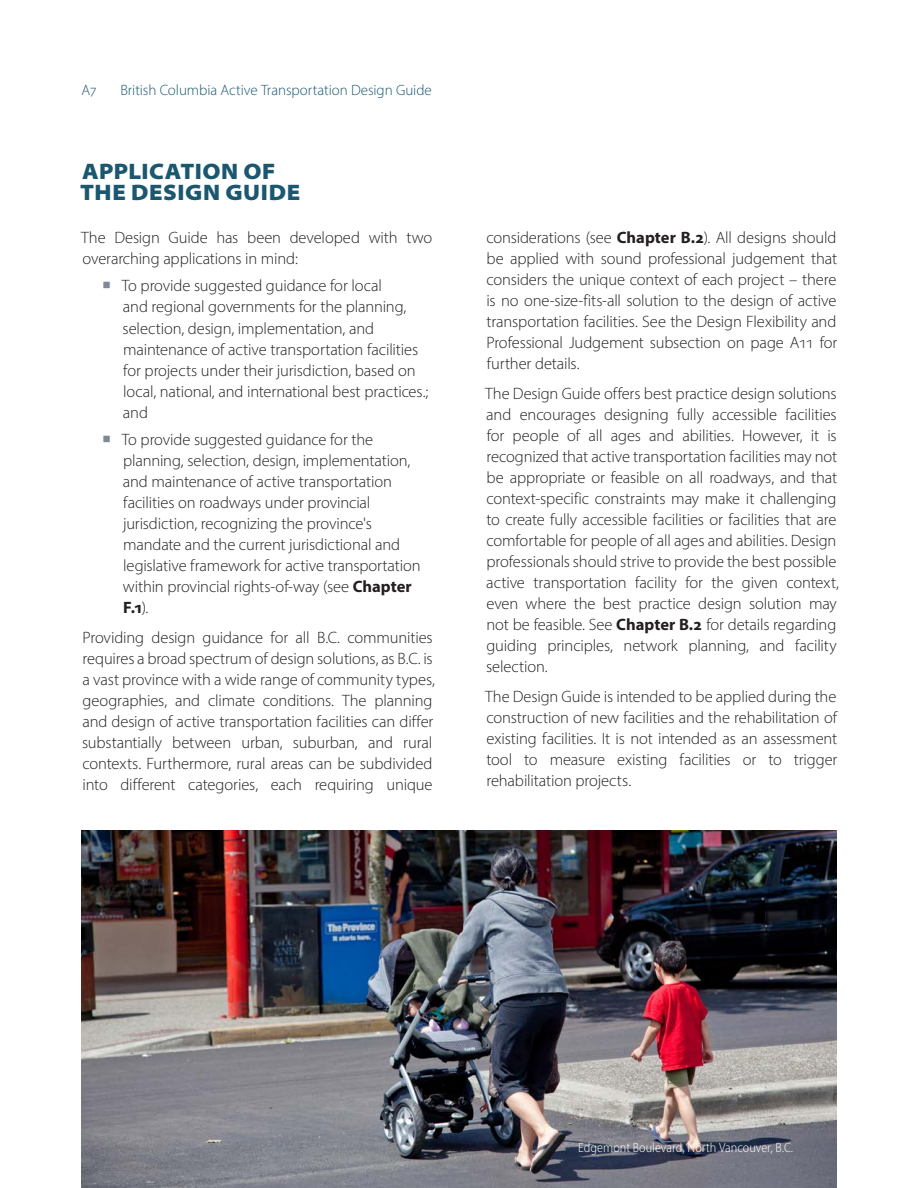
<style>
.page{position:relative;width:918px;height:1188px;background:#fff}
.page>*{position:absolute;margin:0;border:0;box-sizing:border-box;transform-origin:0 0}
.t1{font:900 semi-expanded 22.5px/21px "Myriad Pro";letter-spacing:.025em;color:#1b576f}
.Main_Text{font:300 16.5px/21px "Myriad Pro";letter-spacing:-.005em;color:#231f20}
.t2{font:300 15px "Myriad Pro";letter-spacing:-.005em;color:#1b576f}
.Source_Footer{font:300 semi-condensed 13.5px "Myriad Pro";letter-spacing:.005em;color:#fff}
.s1{color:#7e8995}
.s2{font-weight:700}
</style>
<div class="page">
<img style="left:81px;top:831px;width:756px;height:357px">
<p class="t2" style="left:81px;top:81px;width:17px">A7</p>
<p class="t2" style="left:120px;top:81px;width:313px">British Columbia Active Transportation Design Guide</p>
<h2 class="t1" style="left:80px;top:160px;width:221px">APPLICATION OF<br>THE DESIGN GUIDE</h2>
<p class="Main_Text" style="left:81px;top:227px;width:353px">The Design Guide has been developed with two overarching applications in mind:</p>
<p class="Main_Text" style="left:123px;top:275px;width:307px;text-indent:-21px"><span class="s1">○</span> To provide suggested guidance for local<br>and regional governments for the planning, selection, design, implementation, and maintenance of active transportation facilities for projects under their jurisdiction, based on local, national, and international best practices.; and</p>
<p class="Main_Text" style="left:123px;top:429px;width:299px;text-indent:-21px"><span class="s1">○</span> To provide suggested guidance for the planning, selection, design, implementation, and maintenance of active transportation facilities on roadways under provincial jurisdiction, recognizing the province's mandate and the current jurisdictional and legislative framework for active transportation within provincial rights-of-way (see <span class="s2">Chapter F.1</span>).</p>
<p class="Main_Text" style="left:82px;top:626px;width:354px">Providing design guidance for all B.C. communities requires a broad spectrum of design solutions, as B.C. is a vast province with a wide range of community types, geographies, and climate conditions. The planning and design of active transportation facilities can differ substantially between urban, suburban, and rural contexts. Furthermore, rural areas can be subdivided into different categories, each requiring unique</p>
<p class="Main_Text" style="left:486px;top:227px;width:353px;text-align:justify">considerations (see <span class="s2">Chapter B.2</span>). All designs should be applied with sound professional judgement that considers the unique context of each project – there is no one-size-fits-all solution to the design of active transportation facilities. See the Design Flexibility and Professional Judgement subsection on page A11 for further details.</p>
<p class="Main_Text" style="left:485px;top:383px;width:355px">The Design Guide offers best practice design solutions and encourages designing fully accessible facilities for people of all ages and abilities. However, it is recognized that active transportation facilities may not be appropriate or feasible on all roadways, and that context-specific constraints may make it challenging to create fully accessible facilities or facilities that are comfortable for people of all ages and abilities. Design professionals should strive to provide the best possible active transportation facility for the given context, even where the best practice design solution may not be feasible. See <span class="s2">Chapter B.2</span> for details regarding guiding principles, network planning, and facility selection.</p>
<p class="Main_Text" style="left:485px;top:686px;width:354px;text-align:justify">The Design Guide is intended to be applied during the construction of new facilities and the rehabilitation of existing facilities. It is not intended as an assessment tool to measure existing facilities or to trigger rehabilitation projects.</p>
<p class="Source_Footer" style="left:578px;top:1139px;width:217px">Edgemont Boulevard, North Vancouver, B.C.</p>
</div>
